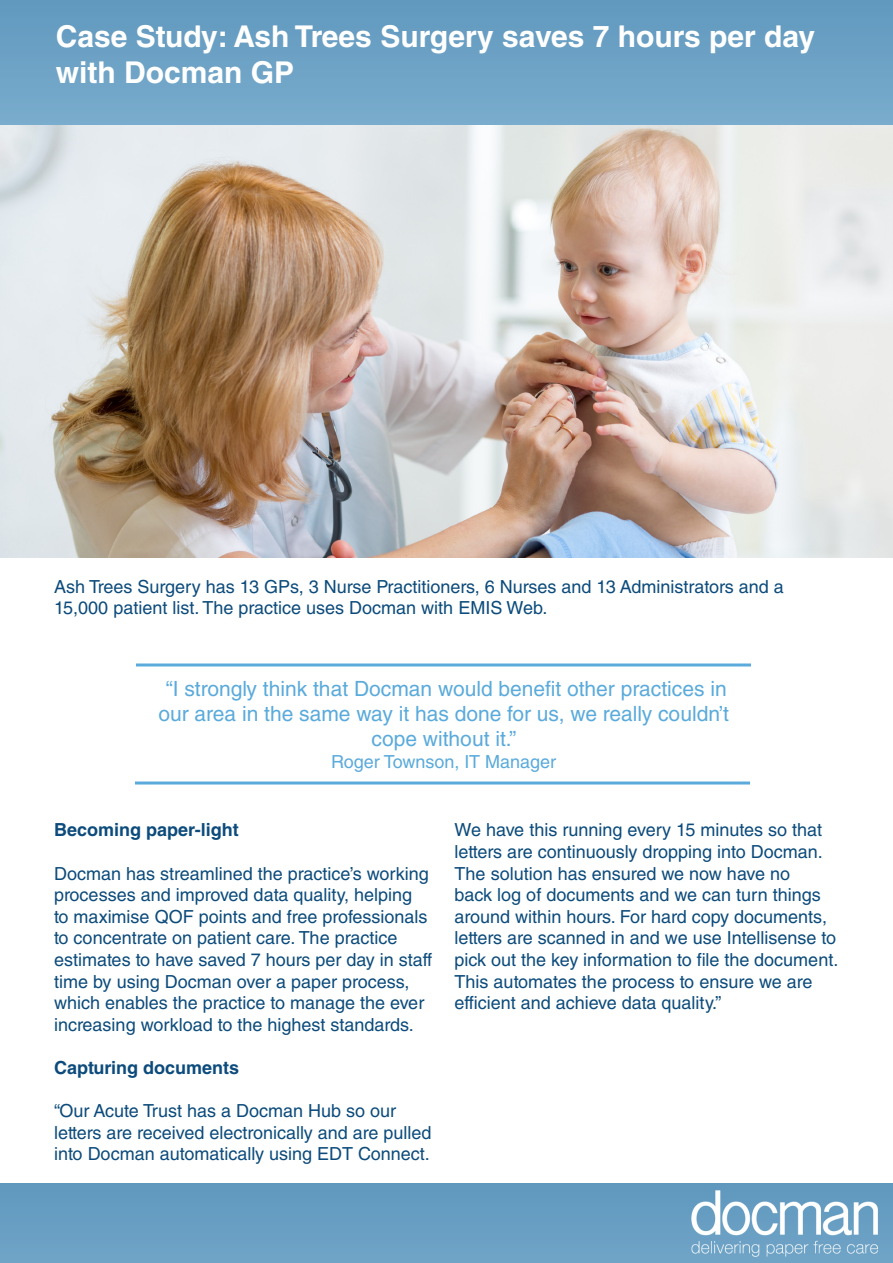
<style>
.page{position:relative;width:893px;height:1263px;background:#fff}
.page>*{position:absolute;margin:0;border:0;box-sizing:border-box;transform-origin:0 0}
.t1{font:700 30px/36px "Helvetica LT Std";color:#fff}
.t2{font:21px/25.2px "Helvetica LT Std";color:#5aaadb;text-align:center}
.t3{font:18px/21.6px "Helvetica LT Std";color:#0c4b7b}
.t4{font:700 18px "Helvetica LT Std";color:#0c4b7b}
.t5{font:18px "Helvetica LT Std";color:#5aaadb}
</style>
<div class="page">
<img style="left:0;top:124px;width:893px;height:434px">
<div style="left:0;top:1183px;width:893px;height:80px;background:#689ec2"></div>
<img style="left:0;top:0;width:893px;height:124px">
<img style="left:692px;top:1190px;width:186px;height:66px">
<hr style="left:135px;top:781px;width:615px;height:3px;background:#5aaadb">
<hr style="left:136px;top:663px;width:615px;height:3px;background:#5aaadb">
<p class="t1" style="left:56px;top:18px;width:761px">Case Study: Ash Trees Surgery saves 7 hours per day with Docman GP</p>
<p class="t3" style="left:54px;top:575px;width:731px">Ash Trees Surgery has 13 GPs, 3 Nurse Practitioners, 6 Nurses and 13 Administrators and a<br>15,000 patient list. The practice uses Docman with EMIS Web.</p>
<p class="t2" style="left:158px;top:676px;width:572px">“I strongly think that Docman would benefit other practices in our area in the same way it has done for us, we really couldn’t cope without it.”</p>
<p class="t5" style="left:331px;top:751px;width:227px">Roger Townson, IT Manager</p>
<p class="t4" style="left:54px;top:819px;width:186px">Becoming paper-light</p>
<p class="t3" style="left:54px;top:862px;width:380px">Docman has streamlined the practice’s working processes and improved data quality, helping<br>to maximise QOF points and free professionals to concentrate on patient care. The practice estimates to have saved 7 hours per day in staff time by using Docman over a paper process, which enables the practice to manage the ever increasing workload to the highest standards.</p>
<p class="t4" style="left:54px;top:1057px;width:187px">Capturing documents</p>
<p class="t3" style="left:54px;top:1100px;width:379px">“Our Acute Trust has a Docman Hub so our letters are received electronically and are pulled into Docman automatically using EDT Connect.</p>
<p class="t3" style="left:455px;top:819px;width:385px">We have this running every 15 minutes so that letters are continuously dropping into Docman.<br>The solution has ensured we now have no<br>back log of documents and we can turn things around within hours. For hard copy documents, letters are scanned in and we use Intellisense to pick out the key information to file the document.<br>This automates the process to ensure we are efficient and achieve data quality.”</p>
</div>
